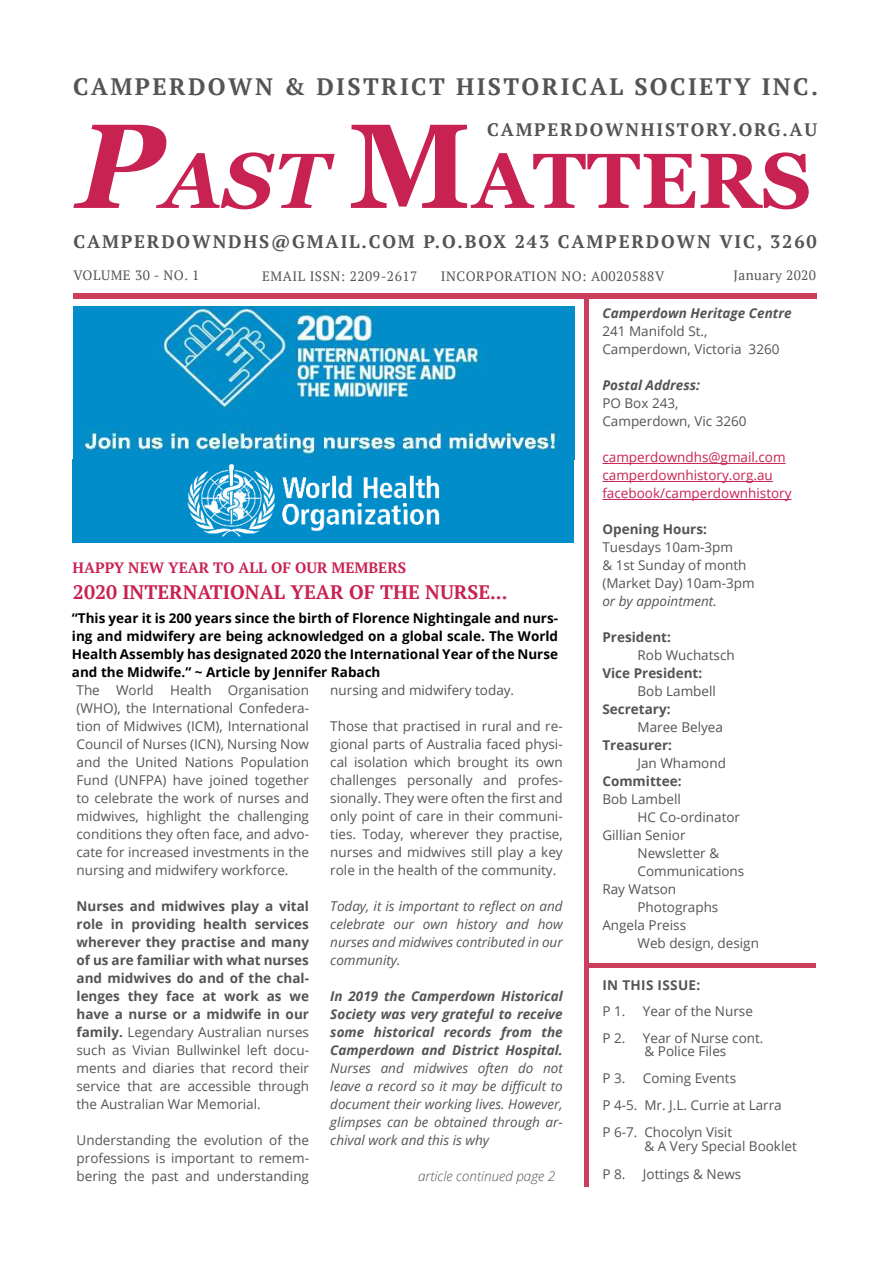
<style>
.page{position:relative;width:893px;height:1263px;background:#fff}
.page>*{position:absolute;margin:0;border:0;box-sizing:border-box;transform-origin:0 0}
.t1{font:700 78px "Georgia";letter-spacing:.01em;color:#c82253}
.t2{font:700 23.7px "PT Serif";letter-spacing:.1em;color:#535456}
.t3{font:700 19.5px "PT Serif";color:#c82253}
.t4{font:700 18.15px "PT Serif";letter-spacing:.1em;color:#535456}
.t5{font:700 18px "PT Serif";letter-spacing:.1em;color:#535456}
.t6{font:700 15px "PT Serif";color:#c82253}
.t7{font:13.5px/18px "Open Sans";color:#535456}
.t8{font:700 13.5px/18px "Open Sans";color:#535456;text-align:justify}
.t9{font:italic 13.5px/18px "Open Sans";color:#535456;text-align:justify}
.t10{font:700 13.5px/18px "Open Sans";color:#000;text-align:justify}
.t11{font:italic 700 13.5px/18px "Open Sans";color:#535456;text-align:justify}
.t12{font:13.5px/18px "Open Sans";color:#c82253}
.t13{font:13.5px "PT Serif";letter-spacing:.04em;color:#535456}
.t14{font:italic 300 13.5px "Open Sans";color:#535456}
.t15{font:700 13.5px "Open Sans";letter-spacing:.025em;color:#535456}
.s1{font-style:italic;font-size:120px}
.s2{font-style:italic}
.s3{font-size:120px}
.s4{font-weight:400}
</style>
<div class="page">
<hr style="left:584px;top:298px;width:4px;height:888px;background:#cc3e5d">
<div style="left:73px;top:293px;width:743px;height:5px;background:#cc3e5d"></div>
<div style="left:585px;top:963px;width:230px;height:5px;background:#cc3e5d"></div>
<img style="left:72px;top:306px;width:502px;height:236px">
<hr style="left:602px;top:463px;width:184px;height:1px;background:#c82253">
<hr style="left:602px;top:481px;width:171px;height:1px;background:#c82253">
<hr style="left:602px;top:499px;width:190px;height:1px;background:#c82253">
<h2 class="t2" style="left:73px;top:75px;width:746px">CAMPERDOWN &amp; DISTRICT HISTORICAL SOCIETY INC.</h2>
<h3 class="t5" style="left:487px;top:121px;width:332px">CAMPERDOWNHISTORY.ORG.AU</h3>
<h1 class="t1" style="left:77px;top:135px;width:737px"><span class="s1">P</span><span class="s2">AST</span> <span class="s3">M</span>ATTERS</h1>
<h3 class="t4" style="left:73px;top:233px;width:745px">CAMPERDOWNDHS@GMAIL.COM P.O.BOX 243 CAMPERDOWN VIC, 3260</h3>
<p class="t13" style="left:73px;top:270px;width:127px">VOLUME 30 - NO. 1</p>
<p class="t13" style="left:262px;top:271px;width:157px">EMAIL ISSN: 2209-2617</p>
<p class="t13" style="left:441px;top:271px;width:225px">INCORPORATION NO: A0020588V</p>
<p class="t13" style="left:734px;top:270px;width:84px">January 2020</p>
<p class="t6" style="left:73px;top:560px;width:335px">HAPPY NEW YEAR TO ALL OF OUR MEMBERS</p>
<h3 class="t3" style="left:73px;top:582px;width:436px">2020 INTERNATIONAL YEAR OF THE NURSE...</h3>
<p class="t10" style="left:72px;top:610px;width:488px">“This year it is 200 years since the birth of Florence Nightingale and nurs&shy;ing and midwifery are being acknowledged on a global scale. The World Health Assembly has designated 2020 the International Year of the Nurse and the Midwife.” ~ Article by Jennifer Rabach</p>
<p class="t7" style="left:77px;top:683px;width:234px;text-align:justify">The World Health Organisation (WHO), the International Confedera&shy;tion of Midwives (ICM), International Council of Nurses (ICN), Nursing Now and the United Nations Population Fund (UNFPA) have joined together to celebrate the work of nurses and midwives, highlight the challenging conditions they often face, and advo&shy;cate for increased investments in the nursing and midwifery workforce.</p>
<p class="t8" style="left:77px;top:899px;width:234px">Nurses and midwives play a vital role in providing health services wherever they practise and many of us are familiar with what nurses and midwives do and of the chal&shy;lenges they face at work as we have a nurse or a midwife in our family. <span class="s4">Legendary Australian nurses such as Vivian Bullwinkel left docu&shy;ments and diaries that record their service that are accessible through the Australian War Memorial.</span></p>
<p class="t7" style="left:77px;top:1133px;width:234px;text-align:justify">Understanding the evolution of the professions is important to remem&shy;bering the past and understanding</p>
<p class="t7" style="left:330px;top:683px;width:185px">nursing and midwifery today.</p>
<p class="t7" style="left:330px;top:719px;width:234px;text-align:justify">Those that practised in rural and re&shy;gional parts of Australia faced physi&shy;cal isolation which brought its own challenges personally and profes&shy;sionally. They were often the first and only point of care in their communi&shy;ties. Today, wherever they practise, nurses and midwives still play a key role in the health of the community.</p>
<p class="t9" style="left:330px;top:897px;width:234px">Today, it is important to reflect on and celebrate our own history and how nurses and midwives contributed in our community.</p>
<p class="t11" style="left:330px;top:989px;width:234px">In 2019 the Camperdown Historical Society was very grateful to receive some historical records from the Camperdown and District Hospital.</p>
<p class="t9" style="left:330px;top:1059px;width:234px">Nurses and midwives often do not leave a record so it may be difficult to document their working lives. However, glimpses can be obtained through ar&shy;chival work and this is why</p>
<p class="t14" style="left:418px;top:1171px;width:139px">article continued page 2</p>
<p class="t11" style="left:602px;top:306px;width:191px">Camperdown Heritage Centre</p>
<p class="t7" style="left:602px;top:324px;width:179px">241 Manifold St.,<br>Camperdown, Victoria 3260</p>
<p class="t11" style="left:602px;top:378px;width:99px">Postal Address:</p>
<p class="t7" style="left:602px;top:396px;width:146px">PO Box 243,<br>Camperdown, Vic 3260</p>
<p class="t12" style="left:602px;top:450px;width:191px">camperdowndhs@gmail.com camperdownhistory.org.au facebook/camperdownhistory</p>
<p class="t8" style="left:602px;top:522px;width:106px">Opening Hours:</p>
<p class="t7" style="left:602px;top:540px;width:154px">Tuesdays 10am-3pm<br>&amp; 1st Sunday of month (Market Day) 10am-3pm</p>
<p class="t9" style="left:602px;top:592px;width:116px">or by appointment.</p>
<p class="t8" style="left:602px;top:630px;width:70px">President:</p>
<p class="t7" style="left:637px;top:648px;width:99px">Rob Wuchatsch</p>
<p class="t8" style="left:602px;top:666px;width:101px">Vice President:</p>
<p class="t7" style="left:637px;top:684px;width:80px">Bob Lambell</p>
<p class="t8" style="left:602px;top:702px;width:70px">Secretary:</p>
<p class="t7" style="left:637px;top:720px;width:87px">Maree Belyea</p>
<p class="t8" style="left:602px;top:738px;width:71px">Treasurer:</p>
<p class="t7" style="left:637px;top:756px;width:90px">Jan Whamond</p>
<p class="t8" style="left:602px;top:774px;width:81px">Committee:</p>
<p class="t7" style="left:602px;top:792px;width:80px">Bob Lambell</p>
<p class="t7" style="left:637px;top:810px;width:104px">HC Co-ordinator</p>
<p class="t7" style="left:602px;top:828px;width:85px">Gillian Senior</p>
<p class="t7" style="left:637px;top:846px;width:83px">Newsletter &amp;</p>
<p class="t7" style="left:637px;top:864px;width:108px">Communications</p>
<p class="t7" style="left:602px;top:882px;width:75px">Ray Watson</p>
<p class="t7" style="left:637px;top:900px;width:82px">Photographs</p>
<p class="t7" style="left:602px;top:918px;width:85px">Angela Preiss</p>
<p class="t7" style="left:637px;top:936px;width:123px">Web design, design</p>
<p class="t15" style="left:602px;top:979px;width:99px">IN THIS ISSUE:</p>
<p class="t7" style="left:602px;top:1003px;width:24px">P 1.</p>
<p class="t7" style="left:643px;top:1003px;width:112px">Year of the Nurse</p>
<p class="t7" style="left:602px;top:1030px;width:24px">P 2.</p>
<p class="t7" style="left:643px;top:1032px;width:122px;line-height:13.5px">Year of Nurse cont. &amp; Police Files</p>
<p class="t7" style="left:602px;top:1071px;width:24px">P 3.</p>
<p class="t7" style="left:602px;top:1066px;width:181px;line-height:27px;text-indent:40px">Coming Events<br>P 4-5. Mr. J.L. Currie at Larra<br>P 6-7. Chocolyn Visit</p>
<p class="t7" style="left:644px;top:1138px;width:154px">&amp; A Very Special Booklet</p>
<p class="t7" style="left:602px;top:1167px;width:24px">P 8.</p>
<p class="t7" style="left:643px;top:1167px;width:100px">Jottings &amp; News</p>
</div>
